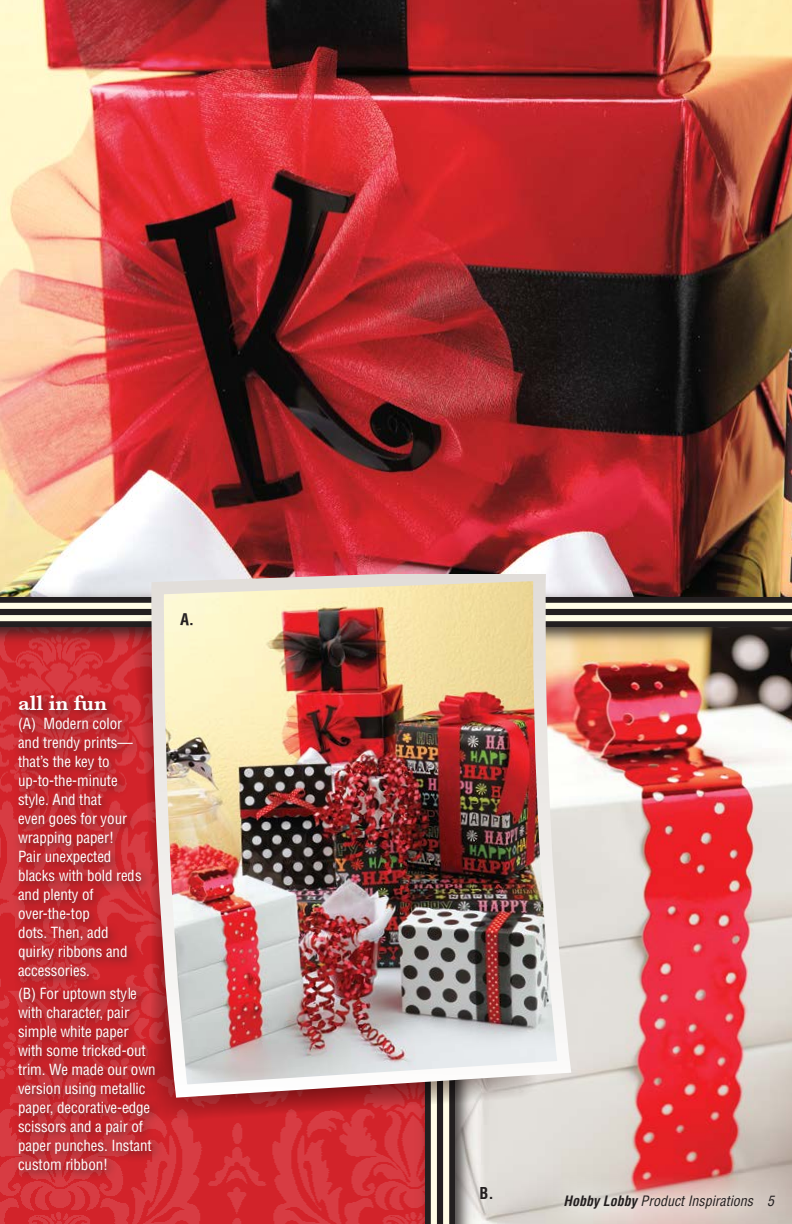
<style>
.page{position:relative;width:792px;height:1224px;background:#fff}
.page>*{position:absolute;margin:0;border:0;box-sizing:border-box;transform-origin:0 0}
.t1{font:600 22px "Baskerville";letter-spacing:-.005em;color:#fff}
.t2{font:700 condensed 16px "Helvetica";color:#231f20}
.t3{font:condensed 15px/19px "Helvetica";letter-spacing:-.005em;color:#fff}
.t4{font:italic condensed 14px "Helvetica";color:#231f20}
.s1{font-weight:700}
</style>
<div class="page">
<img style="left:0;top:653px;width:412px;height:571px">
<img style="left:481px;top:653px;width:311px;height:571px">
<img style="left:0;top:0;width:792px;height:584px">
<div style="left:13px;top:689px;width:154px;height:492px;background:#231f20;opacity:.75"></div>
<div style="left:412px;top:621px;width:69px;height:603px;background:#3d251e;opacity:.3"></div>
<div style="left:420px;top:629px;width:53px;height:595px;background:#231f20;opacity:.75"></div>
<div style="left:425px;top:634px;width:30px;height:590px;background:#231f20"></div>
<div style="left:431px;top:634px;width:6px;height:590px;background:#fffde6"></div>
<div style="left:443px;top:634px;width:6px;height:590px;background:#fffde6"></div>
<div style="left:0;top:584px;width:792px;height:69px;background:#3d251e;opacity:.3"></div>
<div style="left:0;top:592px;width:792px;height:53px;background:#231f20;opacity:.75"></div>
<div style="left:0;top:597px;width:792px;height:30px;background:#231f20"></div>
<div style="left:0;top:603px;width:792px;height:6px;background:#fffde6"></div>
<div style="left:0;top:615px;width:792px;height:6px;background:#fffde6"></div>
<svg style="left:128px;top:608px;width:417px;height:515px;background:#c64044"></svg>
<img style="left:145px;top:575px;width:432px;height:529px">
<div style="left:540px;top:1170px;width:252px;height:54px;background:#fff;opacity:.75"></div>
<svg style="left:180px;top:613px;width:13px;height:12px"></svg>
<h1 class="t1" style="left:18px;top:690px;width:91px">all in fun</h1>
<p class="t3" style="left:18px;top:714px;width:125px">(A) Modern color and trendy prints— that’s the key to up-to-the-minute style. And that<br>even goes for your wrapping paper!<br>Pair unexpected blacks with bold reds and plenty of over-the-top<br>dots. Then, add quirky ribbons and accessories.</p>
<p class="t3" style="left:18px;top:983px;width:139px">(B) For uptown style with character, pair simple white paper with some tricked-out trim. We made our own version using metallic paper, decorative-edge scissors and a pair of paper punches. Instant custom ribbon!</p>
<p class="t2" style="left:479px;top:1183px;width:16px">B.</p>
<p class="t4" style="left:564px;top:1192px;width:212px"><span class="s1">Hobby Lobby</span> Product Inspirations 5</p>
</div>
